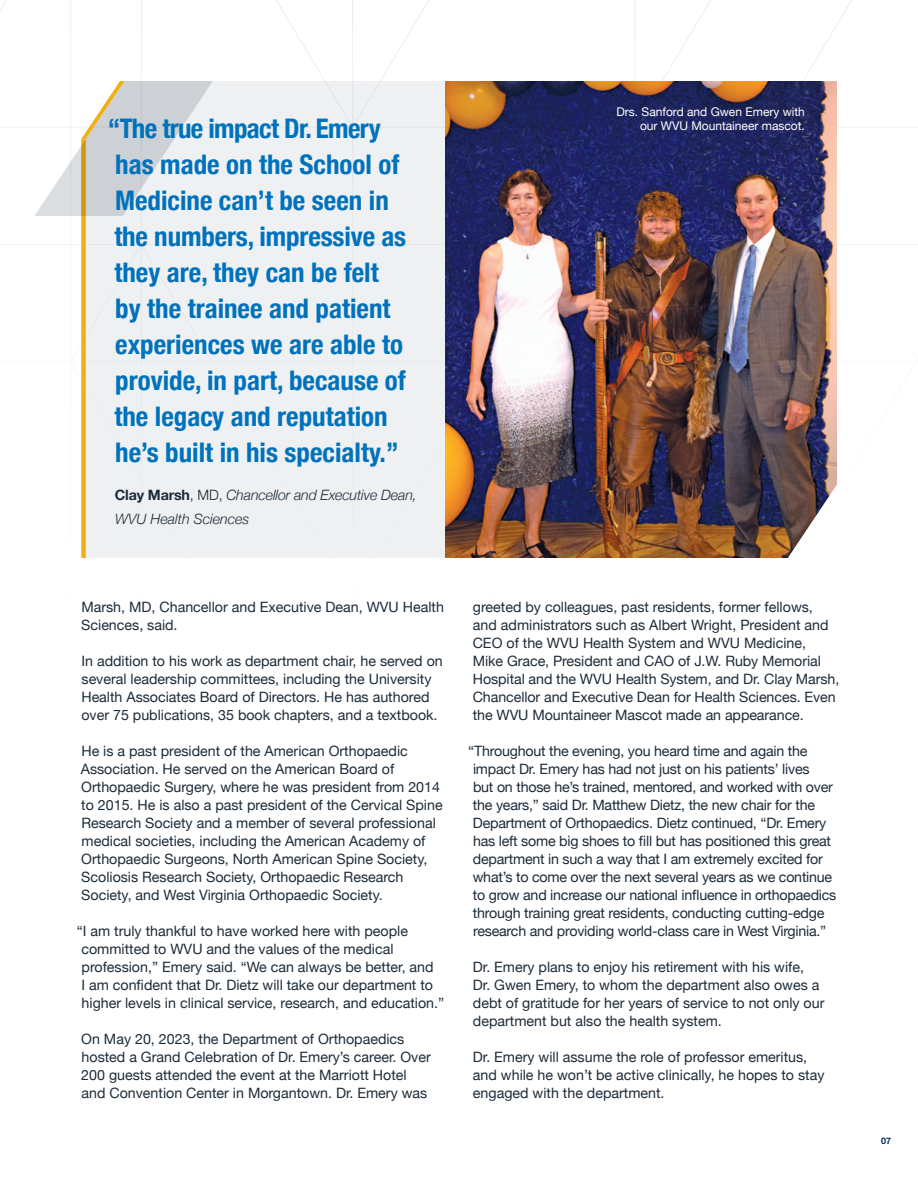
<style>
.page{position:relative;width:918px;height:1188px;background:#fff}
.page>*{position:absolute;margin:0;border:0;box-sizing:border-box;transform-origin:0 0}
.t1{font:700 condensed 27px/36px "Helvetica Neue";color:#0072bc}
.t2{font:14.25px/18px "Helvetica Neue";color:#1c2b39}
.t3{font:italic 300 14.25px/24px "Helvetica Neue";letter-spacing:-.01em;color:#1c2b39}
.t4{font:12px/14.4px "Helvetica Neue";color:#fff;text-align:right}
.t5{font:700 9px "Helvetica Neue";color:#002d5b}
.s1{font-weight:700;font-style:normal}
.s2{font-style:normal}
</style>
<div class="page">
<svg style="left:0;top:0;width:918px;height:558px;fill:#eff0f2"></svg>
<div style="left:81px;top:139px;width:5px;height:419px;background:#f0af13"></div>
<svg style="left:34px;top:76px;width:179px;height:140px"></svg>
<img style="left:446px;top:81px;width:391px;height:477px">
<svg style="left:788px;top:484px;width:130px;height:74px"></svg>
<p class="t1" style="left:108px;top:109px;width:300px">“The true impact Dr. Emery has made on the School of<br>Medicine can’t be seen in the numbers, impressive as they are, they can be felt<br>by the trainee and patient experiences we are able to provide, in part, because of the legacy and reputation he’s built in his specialty.”</p>
<p class="t3" style="left:115px;top:482px;width:303px"><span class="s1">Clay Marsh</span><span class="s2">, MD,</span> Chancellor and Executive Dean,<br>WVU Health Sciences</p>
<p class="t4" style="left:617px;top:105px;width:190px">Drs. Sanford and Gwen Emery with our WVU Mountaineer mascot.</p>
<p class="t2" style="left:81px;top:599px;width:364px">Marsh, MD, Chancellor and Executive Dean, WVU Health<br>Sciences, said.</p>
<p class="t2" style="left:81px;top:653px;width:363px">In addition to his work as department chair, he served on several leadership committees, including the University Health Associates Board of Directors. He has authored over 75 publications, 35 book chapters, and a textbook.</p>
<p class="t2" style="left:81px;top:743px;width:363px">He is a past president of the American Orthopaedic Association. He served on the American Board of Orthopaedic Surgery, where he was president from 2014 to 2015. He is also a past president of the Cervical Spine Research Society and a member of several professional medical societies, including the American Academy of Orthopaedic Surgeons, North American Spine Society, Scoliosis Research Society, Orthopaedic Research Society, and West Virginia Orthopaedic Society.</p>
<p class="t2" style="left:81px;top:923px;width:364px;text-indent:-5px">“I am truly thankful to have worked here with people committed to WVU and the values of the medical profession,” Emery said. “We can always be better, and<br>I am confident that Dr. Dietz will take our department to higher levels in clinical service, research, and education.”</p>
<p class="t2" style="left:81px;top:1031px;width:351px">On May 20, 2023, the Department of Orthopaedics hosted a Grand Celebration of Dr. Emery’s career. Over 200 guests attended the event at the Marriott Hotel and Convention Center in Morgantown. Dr. Emery was</p>
<p class="t2" style="left:473px;top:599px;width:368px">greeted by colleagues, past residents, former fellows, and administrators such as Albert Wright, President and CEO of the WVU Health System and WVU Medicine, Mike Grace, President and CAO of J.W. Ruby Memorial Hospital and the WVU Health System, and Dr. Clay Marsh, Chancellor and Executive Dean for Health Sciences. Even the WVU Mountaineer Mascot made an appearance.</p>
<p class="t2" style="left:473px;top:743px;width:365px;text-indent:-4px">“Throughout the evening, you heard time and again the impact Dr. Emery has had not just on his patients’ lives<br>but on those he’s trained, mentored, and worked with over the years,” said Dr. Matthew Dietz, the new chair for the Department of Orthopaedics. Dietz continued, “Dr. Emery has left some big shoes to fill but has positioned this great department in such a way that I am extremely excited for what’s to come over the next several years as we continue to grow and increase our national influence in orthopaedics through training great residents, conducting cutting-edge research and providing world-class care in West Virginia.”</p>
<p class="t2" style="left:473px;top:959px;width:353px">Dr. Emery plans to enjoy his retirement with his wife, Dr. Gwen Emery, to whom the department also owes a debt of gratitude for her years of service to not only our department but also the health system.</p>
<p class="t2" style="left:473px;top:1049px;width:353px">Dr. Emery will assume the role of professor emeritus, and while he won’t be active clinically, he hopes to stay engaged with the department.</p>
<p class="t5" style="left:881px;top:1134px;width:12px">07</p>
</div>
